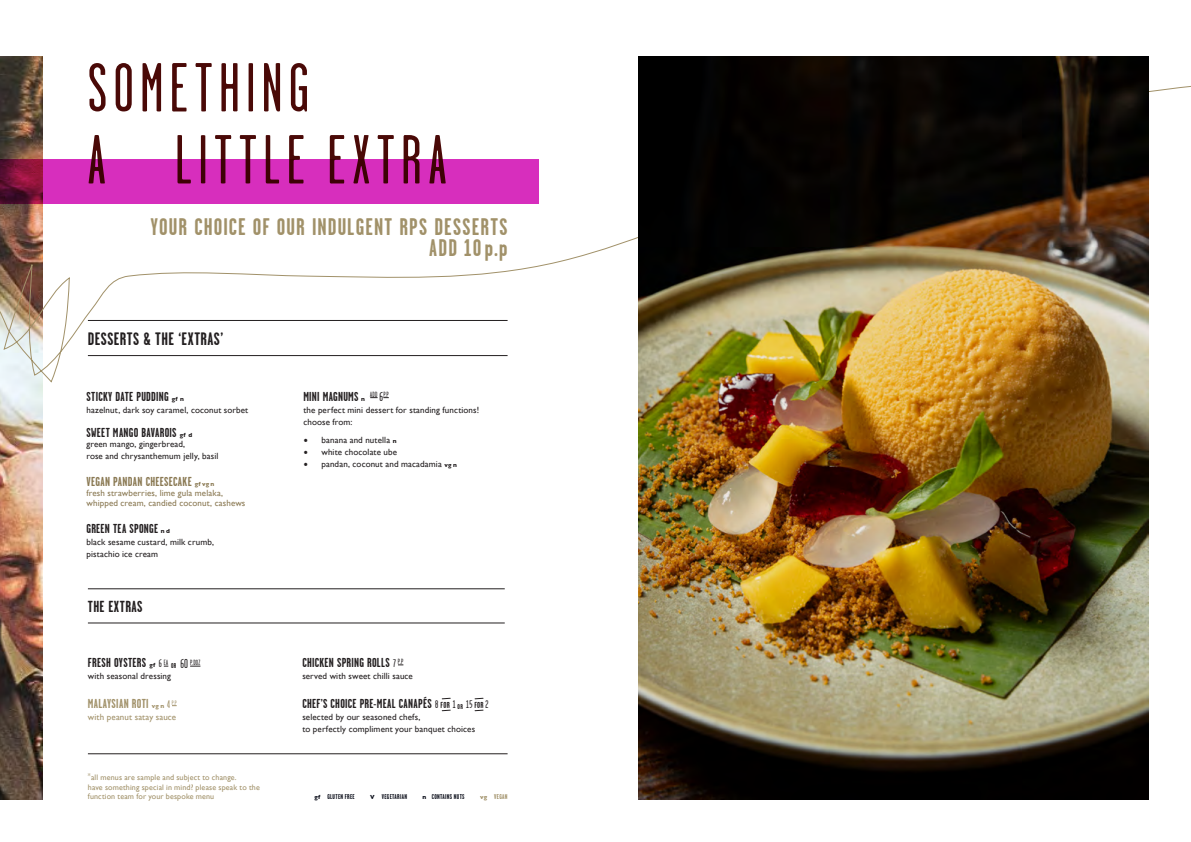
<style>
.page{position:relative;width:1191px;height:842px;background:#fff}
.page>*{position:absolute;margin:0;border:0;box-sizing:border-box;transform-origin:0 0}
.t1{font:69.2px/72px "Garage Gothic";letter-spacing:.095em;color:#4a0907}
.t2{font:700 24px/21px "Garage Gothic";letter-spacing:.045em;color:#a19169;text-align:right}
.t3{font:700 18px "Garage Gothic";letter-spacing:.025em;color:#231f20}
.t4{font:700 16px "Garage Gothic";letter-spacing:.025em;color:#231f20}
.t5{font:700 13px "Garage Gothic";letter-spacing:.02em;color:#231f20}
.t6{font:700 13px "Garage Gothic";letter-spacing:.025em;color:#8a7953}
.t7{font:700 13px "Garage Gothic";letter-spacing:.025em;color:#a19169}
.t8{font:11px "Garage Gothic";color:#231f20}
.t9{font:9px/12px "Gill Sans";letter-spacing:.015em;color:#231f20}
.t10{font:9px/10px "Gill Sans";letter-spacing:.015em;color:#8a7953}
.t11{font:9px "Gill Sans";letter-spacing:.015em;color:#a19169}
.t12{font:8px/9.6px "Gill Sans";letter-spacing:.015em;color:#a19169}
.t13{font:700 7px "Garage Gothic";letter-spacing:.045em;color:#0c0f1b}
.t14{font:700 7px "Garage Gothic";letter-spacing:.045em;color:#a19169}
.s1{font-family:"Gill Sans";font-size:6px}
.s2{font-weight:400;font-size:11px}
.s3{font-size:7px}
.s4{font-weight:400}
.s5{font-family:"Minion Pro";font-size:12px}
.s6{font-weight:700;font-size:6px}
.s7{font-weight:700;font-size:7px}
</style>
<div class="page">
<img style="left:0;top:383px;width:43px;height:416px">
<svg style="left:0;top:56px;width:1191px;height:327px"></svg>
<div style="left:0;top:159px;width:539px;height:45px;background:#d72ebd"></div>
<hr style="left:88px;top:320px;width:419px;height:1px;background:#231f20">
<hr style="left:88px;top:754px;width:419px;height:1px;background:#231f20">
<hr style="left:88px;top:355px;width:419px;height:1px;background:#231f20">
<img style="left:638px;top:56px;width:510px;height:743px">
<hr style="left:88px;top:589px;width:417px;height:1px;background:#231f20">
<hr style="left:88px;top:623px;width:417px;height:1px;background:#231f20">
<svg style="left:441px;top:697px;width:10px;height:14px"></svg>
<svg style="left:474px;top:697px;width:10px;height:14px"></svg>
<h1 class="t1" style="left:88px;top:53px;width:360px">SOMETHING<br>A LITTLE EXTRA</h1>
<h2 class="t2" style="left:150px;top:216px;width:359px">YOUR CHOICE OF OUR INDULGENT RPS DESSERTS<br>ADD 10p.p</h2>
<h3 class="t3" style="left:88px;top:329px;width:137px">DESSERTS &amp; THE ‘EXTRAS’</h3>
<h3 class="t5" style="left:86px;top:389px;width:99px">STICKY DATE PUDDING <span class="s1">gf n</span></h3>
<p class="t9" style="left:86px;top:404px;width:163px">hazelnut, dark soy caramel, coconut sorbet</p>
<h3 class="t5" style="left:86px;top:426px;width:107px">SWEET MANGO BAVAROIS <span class="s1">gf d</span></h3>
<p class="t9" style="left:86px;top:438px;width:133px">green mango, gingerbread,<br>rose and chrysanthemum jelly, basil</p>
<h3 class="t6" style="left:86px;top:475px;width:129px">VEGAN PANDAN CHEESECAKE <span class="s1">gf vg n</span></h3>
<p class="t10" style="left:86px;top:488px;width:160px">fresh strawberries, lime gula melaka, whipped cream, candied coconut, cashews</p>
<h3 class="t5" style="left:86px;top:521px;width:85px">GREEN TEA SPONGE <span class="s1">n d</span></h3>
<p class="t9" style="left:86px;top:535px;width:129px">black sesame custard, milk crumb, pistachio ice cream</p>
<h3 class="t4" style="left:88px;top:598px;width:56px">THE EXTRAS</h3>
<h3 class="t5" style="left:88px;top:656px;width:114px">FRESH OYSTERS <span class="s1">gf</span> <span class="s2">6</span> <sup>EA</sup> <span class="s3">OR</span> <span class="s4">60</span> <sup>P.DOZ</sup></h3>
<p class="t9" style="left:88px;top:670px;width:85px">with seasonal dressing</p>
<h3 class="t7" style="left:88px;top:697px;width:90px">MALAYSIAN ROTI <span class="s1">vg n</span> <span class="s2">4</span> <sup>P.P</sup></h3>
<p class="t11" style="left:88px;top:712px;width:90px">with peanut satay sauce</p>
<p class="t12" style="left:88px;top:772px;width:173px"><sup>*</sup>all menus are sample and subject to change.<br>have something special in mind? please speak to the function team for your bespoke menu</p>
<h3 class="t5" style="left:303px;top:389px;width:87px">MINI MAGNUMS <span class="s1">n</span> <sup>ADD</sup> <span class="s4">6</span><sup>P.P</sup></h3>
<p class="t9" style="left:303px;top:404px;width:177px">the perfect mini dessert for standing functions! choose from:</p>
<p class="t9" style="left:303px;top:433px;width:95px"><span class="s5">•</span> banana and nutella <span class="s6">n</span></p>
<p class="t9" style="left:303px;top:445px;width:95px"><span class="s5">•</span> white chocolate ube</p>
<p class="t9" style="left:303px;top:457px;width:155px"><span class="s5">•</span> pandan, coconut and macadamia <span class="s6">vg n</span></p>
<h3 class="t5" style="left:302px;top:656px;width:103px">CHICKEN SPRING ROLLS <span class="s2">7</span> <sup>P.P</sup></h3>
<p class="t9" style="left:302px;top:670px;width:112px">served with sweet chilli sauce</p>
<h3 class="t5" style="left:302px;top:697px;width:137px">CHEF’S CHOICE PRE-MEAL CANAPÉS <span class="s2">8</span></h3>
<p class="t8" style="left:453px;top:699px;width:37px">1 <span class="s7">OR</span> 15 2</p>
<p class="t9" style="left:302px;top:711px;width:174px">selected by our seasoned chefs,<br>to perfectly compliment your banquet choices</p>
<p class="t13" style="left:314px;top:793px;width:42px"><span class="s1">gf</span> GLUTEN FREE</p>
<p class="t13" style="left:370px;top:793px;width:38px"><span class="s1">V</span> VEGETARIAN</p>
<p class="t13" style="left:422px;top:793px;width:44px"><span class="s1">n</span> CONTAINS NUTS</p>
<p class="t14" style="left:480px;top:793px;width:29px"><span class="s1">vg</span> VEGAN</p>
</div>
